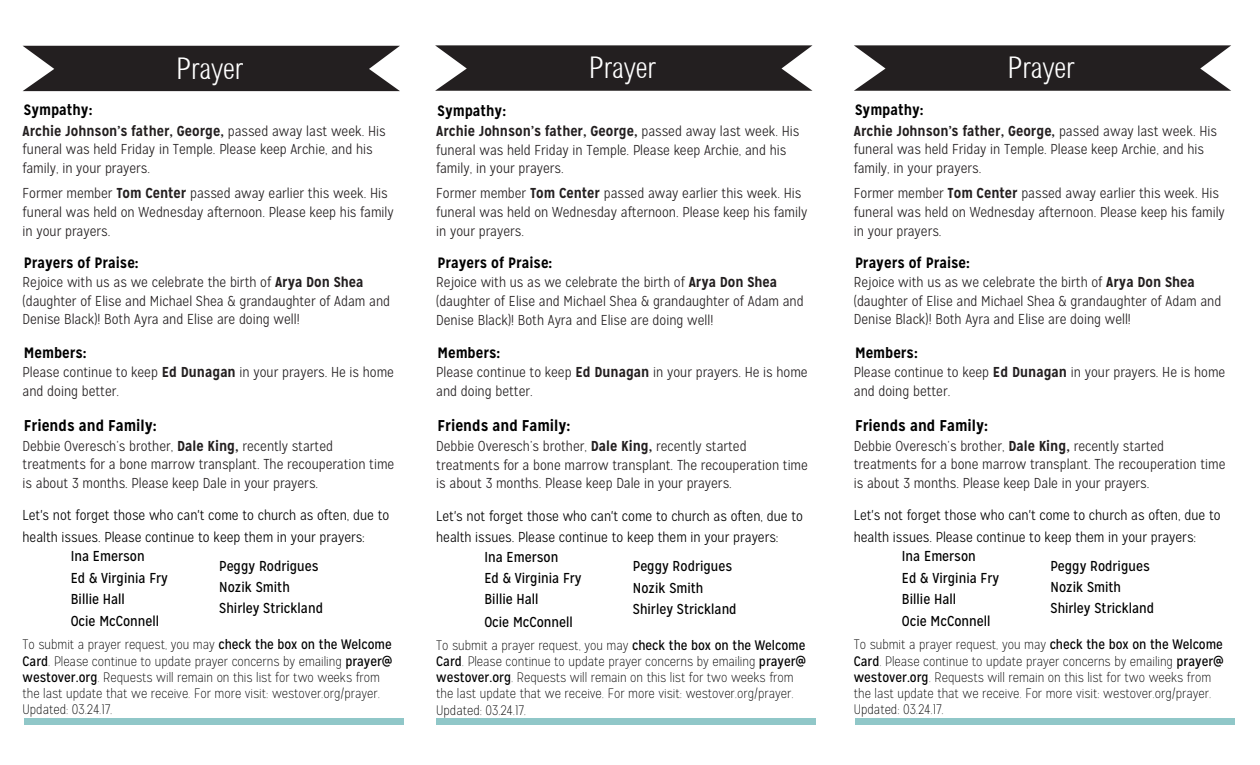
<style>
.page{position:relative;width:1260px;height:765px;background:#fff}
.page>*{position:absolute;margin:0;border:0;box-sizing:border-box;transform-origin:0 0}
.t1{font:30px "Sertig";color:#fff}
.t2{font:700 15.62px "Mission Gothic";color:#000}
.t3{font:700 15px "Mission Gothic";color:#000}
.t4{font:300 14.38px/18.8px "Mission Gothic";color:#231f20}
._2_pt_space{font:300 14.38px/21.2px "Mission Gothic";color:#000}
._2_pt_space-2{font:14.38px "Mission Gothic";color:#000}
._2_pt_space-3{font:100 13.75px/16.2px "Mission Gothic";color:#000}
.s1{font-weight:700}
.s2{font-weight:400}
</style>
<div class="page">
<svg style="left:23px;top:46px;width:377px;height:45px;background:#353132"></svg>
<div style="left:24px;top:719px;width:380px;height:6px;background:#90c7c8"></div>
<svg style="left:435px;top:45px;width:377px;height:46px;background:#373435"></svg>
<div style="left:436px;top:718px;width:380px;height:7px;background:#90c7c8"></div>
<svg style="left:854px;top:45px;width:377px;height:46px;background:#373435"></svg>
<div style="left:855px;top:718px;width:380px;height:7px;background:#90c7c8"></div>
<p class="t1" style="left:176px;top:50px;width:69px">Prayer</p>
<p class="t3" style="left:24px;top:101px;width:70px">Sympathy:</p>
<p class="t4" style="left:23px;top:121px;width:365px"><span class="s1">Archie Johnson’s father, George,</span> passed away last week. His funeral was held Friday in Temple. Please keep Archie, and his family, in your prayers.</p>
<p class="t4" style="left:23px;top:184px;width:373px">Former member <span class="s1">Tom Center</span> passed away earlier this week. His funeral was held on Wednesday afternoon. Please keep his family in your prayers.</p>
<p class="t3" style="left:24px;top:253px;width:116px">Prayers of Praise:</p>
<p class="t4" style="left:23px;top:273px;width:369px">Rejoice with us as we celebrate the birth of <span class="s1">Arya Don Shea </span>(daughter of Elise and Michael Shea &amp; grandaughter of Adam and<br>Denise Black)! Both Ayra and Elise are doing well!</p>
<p class="t3" style="left:24px;top:343px;width:64px">Members:</p>
<p class="t4" style="left:23px;top:363px;width:373px">Please continue to keep <span class="s1">Ed Dunagan</span> in your prayers. He is home and doing better.</p>
<p class="t2" style="left:24px;top:415px;width:134px">Friends and Family:</p>
<p class="t4" style="left:23px;top:436px;width:312px">Debbie Overesch’s brother, <span class="s1">Dale King,</span> recently started</p>
<p class="t4" style="left:23px;top:455px;width:373px">treatments for a bone marrow transplant. The recouperation time is about 3 months. Please keep Dale in your prayers.</p>
<p class="_2_pt_space" style="left:23px;top:505px;width:368px">Let's not forget those who can't come to church as often, due to health issues. Please continue to keep them in your prayers:</p>
<p class="_2_pt_space-2" style="left:71px;top:548px;width:75px">Ina Emerson</p>
<p class="_2_pt_space-2" style="left:71px;top:569px;width:99px">Ed &amp; Virginia Fry</p>
<p class="_2_pt_space-2" style="left:71px;top:590px;width:56px">Billie Hall</p>
<p class="_2_pt_space-2" style="left:71px;top:613px;width:90px">Ocie McConnell</p>
<p class="_2_pt_space-2" style="left:219px;top:557px;width:101px">Peggy Rodrigues</p>
<p class="_2_pt_space-2" style="left:219px;top:579px;width:72px">Nozik Smith</p>
<p class="_2_pt_space-2" style="left:219px;top:600px;width:105px">Shirley Strickland</p>
<p class="_2_pt_space-3" style="left:23px;top:637px;width:372px">To submit a prayer request, you may <span class="s2">check the box on the Welcome Card</span>. Please continue to update prayer concerns by emailing <span class="s2">prayer@ westover.org</span>. Requests will remain on this list for two weeks from the last update that we receive. For more visit: westover.org/prayer.<br>Updated: 03.24.17.</p>
<p class="t1" style="left:589px;top:50px;width:69px">Prayer</p>
<p class="t1" style="left:1007px;top:50px;width:69px">Prayer</p>
<p class="t3" style="left:438px;top:101px;width:70px">Sympathy:</p>
<p class="t4" style="left:436px;top:122px;width:365px"><span class="s1">Archie Johnson’s father, George,</span> passed away last week. His funeral was held Friday in Temple. Please keep Archie, and his family, in your prayers.</p>
<p class="t4" style="left:436px;top:184px;width:373px">Former member <span class="s1">Tom Center</span> passed away earlier this week. His funeral was held on Wednesday afternoon. Please keep his family in your prayers.</p>
<p class="t3" style="left:438px;top:253px;width:116px">Prayers of Praise:</p>
<p class="t4" style="left:436px;top:273px;width:369px">Rejoice with us as we celebrate the birth of <span class="s1">Arya Don Shea </span>(daughter of Elise and Michael Shea &amp; grandaughter of Adam and<br>Denise Black)! Both Ayra and Elise are doing well!</p>
<p class="t3" style="left:438px;top:343px;width:64px">Members:</p>
<p class="t4" style="left:436px;top:363px;width:373px">Please continue to keep <span class="s1">Ed Dunagan</span> in your prayers. He is home and doing better.</p>
<p class="t2" style="left:438px;top:416px;width:134px">Friends and Family:</p>
<p class="t4" style="left:436px;top:437px;width:312px">Debbie Overesch’s brother, <span class="s1">Dale King,</span> recently started</p>
<p class="t4" style="left:436px;top:456px;width:373px">treatments for a bone marrow transplant. The recouperation time is about 3 months. Please keep Dale in your prayers.</p>
<p class="_2_pt_space" style="left:436px;top:505px;width:368px">Let's not forget those who can't come to church as often, due to health issues. Please continue to keep them in your prayers:</p>
<p class="_2_pt_space-2" style="left:484px;top:548px;width:75px">Ina Emerson</p>
<p class="_2_pt_space-2" style="left:484px;top:569px;width:99px">Ed &amp; Virginia Fry</p>
<p class="_2_pt_space-2" style="left:484px;top:591px;width:56px">Billie Hall</p>
<p class="_2_pt_space-2" style="left:484px;top:613px;width:90px">Ocie McConnell</p>
<p class="_2_pt_space-2" style="left:633px;top:558px;width:101px">Peggy Rodrigues</p>
<p class="_2_pt_space-2" style="left:633px;top:579px;width:72px">Nozik Smith</p>
<p class="_2_pt_space-2" style="left:633px;top:600px;width:105px">Shirley Strickland</p>
<p class="_2_pt_space-3" style="left:436px;top:637px;width:372px">To submit a prayer request, you may <span class="s2">check the box on the Welcome Card</span>. Please continue to update prayer concerns by emailing <span class="s2">prayer@ westover.org</span>. Requests will remain on this list for two weeks from the last update that we receive. For more visit: westover.org/prayer.<br>Updated: 03.24.17.</p>
<p class="t3" style="left:855px;top:101px;width:70px">Sympathy:</p>
<p class="t4" style="left:854px;top:121px;width:365px"><span class="s1">Archie Johnson’s father, George,</span> passed away last week. His funeral was held Friday in Temple. Please keep Archie, and his family, in your prayers.</p>
<p class="t4" style="left:854px;top:184px;width:373px">Former member <span class="s1">Tom Center</span> passed away earlier this week. His funeral was held on Wednesday afternoon. Please keep his family in your prayers.</p>
<p class="t3" style="left:855px;top:253px;width:116px">Prayers of Praise:</p>
<p class="t4" style="left:854px;top:273px;width:369px">Rejoice with us as we celebrate the birth of <span class="s1">Arya Don Shea </span>(daughter of Elise and Michael Shea &amp; grandaughter of Adam and<br>Denise Black)! Both Ayra and Elise are doing well!</p>
<p class="t3" style="left:855px;top:343px;width:64px">Members:</p>
<p class="t4" style="left:854px;top:363px;width:373px">Please continue to keep <span class="s1">Ed Dunagan</span> in your prayers. He is home and doing better.</p>
<p class="t2" style="left:855px;top:415px;width:134px">Friends and Family:</p>
<p class="t4" style="left:854px;top:436px;width:312px">Debbie Overesch’s brother, <span class="s1">Dale King,</span> recently started</p>
<p class="t4" style="left:854px;top:455px;width:373px">treatments for a bone marrow transplant. The recouperation time is about 3 months. Please keep Dale in your prayers.</p>
<p class="_2_pt_space" style="left:854px;top:505px;width:368px">Let's not forget those who can't come to church as often, due to health issues. Please continue to keep them in your prayers:</p>
<p class="_2_pt_space-2" style="left:902px;top:548px;width:75px">Ina Emerson</p>
<p class="_2_pt_space-2" style="left:902px;top:569px;width:99px">Ed &amp; Virginia Fry</p>
<p class="_2_pt_space-2" style="left:902px;top:590px;width:56px">Billie Hall</p>
<p class="_2_pt_space-2" style="left:902px;top:613px;width:90px">Ocie McConnell</p>
<p class="_2_pt_space-2" style="left:1051px;top:557px;width:101px">Peggy Rodrigues</p>
<p class="_2_pt_space-2" style="left:1051px;top:579px;width:72px">Nozik Smith</p>
<p class="_2_pt_space-2" style="left:1051px;top:600px;width:105px">Shirley Strickland</p>
<p class="_2_pt_space-3" style="left:854px;top:637px;width:372px">To submit a prayer request, you may <span class="s2">check the box on the Welcome Card</span>. Please continue to update prayer concerns by emailing <span class="s2">prayer@ westover.org</span>. Requests will remain on this list for two weeks from the last update that we receive. For more visit: westover.org/prayer.<br>Updated: 03.24.17.</p>
</div>
